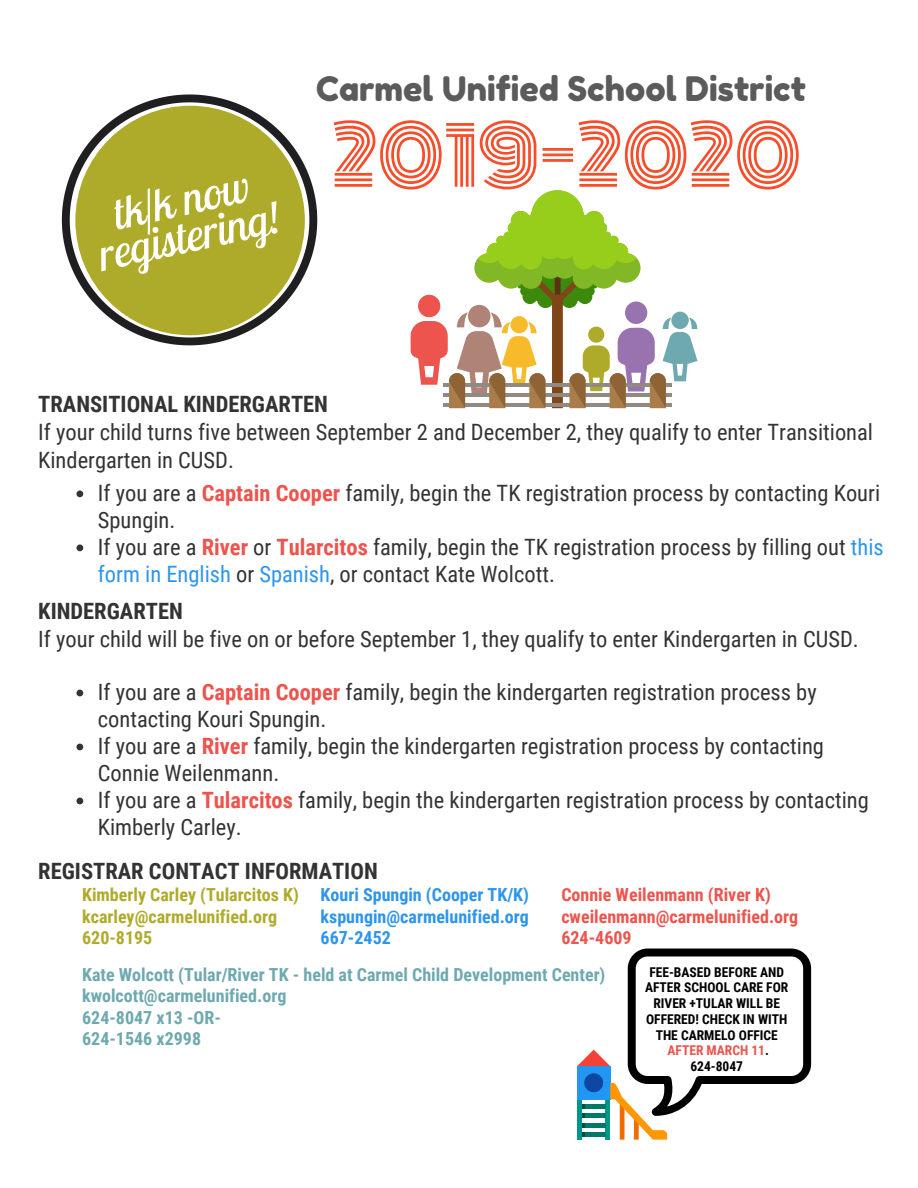
<style>
.page{position:relative;width:918px;height:1188px;background:#fff}
.page>*{position:absolute;margin:0;border:0;box-sizing:border-box;transform-origin:0 0}
.t1{font:78.75px "Monoton";color:#f64d2a}
.t2{font:italic 45px/37px "Lobster Two";color:#fff;text-align:center}
.t3{font:33.75px "Fredoka One";color:#5b5b5b}
.t4{font:22.5px/27px "Roboto Condensed";color:#333}
.t5{font:700 22.5px "Roboto Condensed";color:#333}
.t6{font:700 18px/21.3px "Roboto Condensed";color:#6ea9b0}
.t7{font:700 18px/21.3px "Roboto Condensed";color:#ed544e}
.t8{font:700 18px/21.3px "Roboto Condensed";color:#afab2a}
.t9{font:700 18px/21.3px "Roboto Condensed";color:#2d95ec;text-align:justify}
.t10{font:700 13.5px/15.8px "Roboto Condensed";color:#000;text-align:center}
.s1{font-weight:700;color:#ed544e}
.s2{color:#2d95ec}
.s3{color:#ed544e}
</style>
<div class="page">
<svg style="left:62px;top:94px;width:255px;height:251px"></svg>
<div style="left:75px;top:106px;width:230px;height:229px;background:#afab2a;border-radius:50%"></div>
<svg style="left:411px;top:190px;width:287px;height:218px"></svg>
<svg style="left:76px;top:490px;width:7px;height:7px"></svg>
<svg style="left:76px;top:544px;width:7px;height:7px"></svg>
<svg style="left:76px;top:690px;width:7px;height:6px"></svg>
<svg style="left:76px;top:744px;width:7px;height:6px"></svg>
<svg style="left:76px;top:798px;width:7px;height:6px"></svg>
<svg style="left:577px;top:949px;width:234px;height:191px"></svg>
<h2 class="t2" style="left:87px;top:200px;width:186px;rotate:-12deg">tk/k now registering!</h2>
<h3 class="t3" style="left:316px;top:68px;width:491px">Carmel Unified School District</h3>
<h1 class="t1" style="left:332px;top:96px;width:471px">2019-2020</h1>
<p class="t5" style="left:38px;top:388px;width:291px">TRANSITIONAL KINDERGARTEN</p>
<p class="t4" style="left:38px;top:417px;width:836px;line-height:28.2px">If your child turns five between September 2 and December 2, they qualify to enter Transitional<br>Kindergarten in CUSD.</p>
<p class="t4" style="left:98px;top:478px;width:787px">If you are a <span class="s1">Captain Cooper</span> family, begin the TK registration process by contacting Kouri Spungin.<br>If you are a <span class="s1">River</span> or <span class="s1">Tularcitos</span> family, begin the TK registration process by filling out <span class="s2">this form in English</span> or <span class="s2">Spanish</span>, or contact Kate Wolcott.</p>
<p class="t5" style="left:38px;top:595px;width:146px">KINDERGARTEN</p>
<p class="t4" style="left:38px;top:625px;width:822px">If your child will be five on or before September 1, they qualify to enter Kindergarten in CUSD.</p>
<p class="t4" style="left:98px;top:677px;width:773px">If you are a <span class="s1">Captain Cooper</span> family, begin the kindergarten registration process by contacting Kouri Spungin.<br>If you are a <span class="s1">River</span> family, begin the kindergarten registration process by contacting Connie Weilenmann.<br>If you are a <span class="s1">Tularcitos</span> family, begin the kindergarten registration process by contacting Kimberly Carley.</p>
<p class="t5" style="left:38px;top:855px;width:341px">REGISTRAR CONTACT INFORMATION</p>
<p class="t8" style="left:82px;top:883px;width:218px">Kimberly Carley (Tularcitos K) kcarley@carmelunified.org<br>620-8195</p>
<p class="t9" style="left:321px;top:883px;width:210px">Kouri Spungin (Cooper TK/K) kspungin@carmelunified.org 667-2452</p>
<p class="t7" style="left:561px;top:883px;width:238px">Connie Weilenmann (River K) cweilenmann@carmelunified.org<br>624-4609</p>
<p class="t6" style="left:82px;top:963px;width:525px">Kate Wolcott (Tular/River TK - held at Carmel Child Development Center) kwolcott@carmelunified.org<br>624-8047 x13 -OR-<br>624-1546 x2998</p>
<p class="t10" style="left:645px;top:963px;width:145px">FEE-BASED BEFORE AND<br>AFTER SCHOOL CARE FOR<br>RIVER +TULAR WILL BE<br>OFFERED! CHECK IN WITH<br>THE CARMELO OFFICE<br><span class="s3">AFTER MARCH 11</span>.<br>624-8047</p>
</div>
